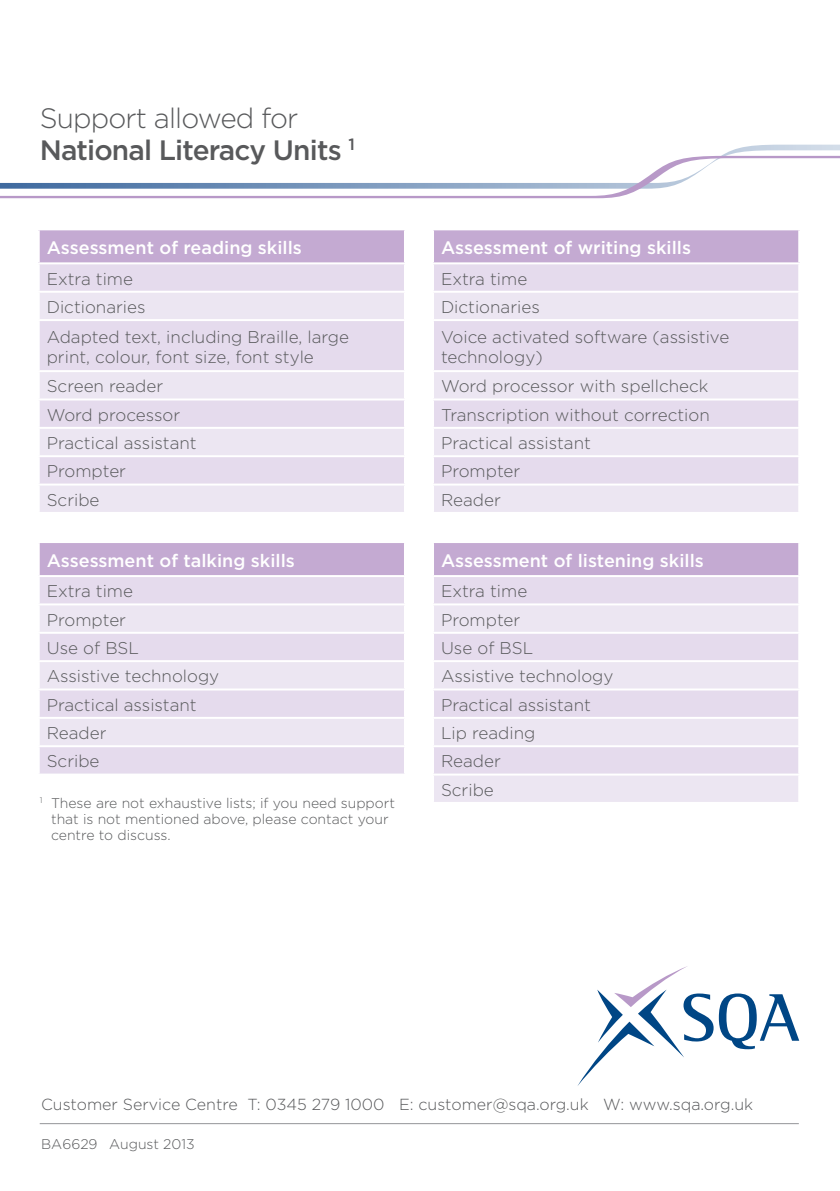
<style>
.page{position:relative;width:840px;height:1191px;background:#fff}
.page>*{position:absolute;margin:0;border:0;box-sizing:border-box;transform-origin:0 0}
.t1{font:500 28px/32px "Gotham";letter-spacing:-.03em;color:#58595b}
.t2{font:500 18px "Gotham";color:#fff}
.t3{font:300 17px/28.4px "Gotham";color:#58595b}
.t4{font:300 16px "Gotham";color:#58595b}
.t5{font:300 14px/16px "Gotham";color:#58595b}
.s1{font-weight:300}
</style>
<div class="page">
<div style="left:39px;top:229px;width:366px;height:34px;background:#c4aad2"></div>
<svg style="left:40px;top:264px;width:364px;height:27px;background:#e5dbed"></svg>
<svg style="left:40px;top:293px;width:364px;height:219px;background:#e8e0ef"></svg>
<hr style="left:38px;top:228px;width:368px;height:2px;background:#fff">
<hr style="left:38px;top:230px;width:2px;height:32px;background:#fff">
<hr style="left:404px;top:230px;width:2px;height:32px;background:#fff">
<hr style="left:38px;top:262px;width:368px;height:2px;background:#fff">
<hr style="left:38px;top:319px;width:368px;height:2px;background:#fff">
<hr style="left:38px;top:370px;width:368px;height:2px;background:#fff">
<hr style="left:38px;top:398px;width:368px;height:2px;background:#fff">
<hr style="left:38px;top:427px;width:368px;height:2px;background:#fff">
<hr style="left:38px;top:455px;width:368px;height:2px;background:#fff">
<hr style="left:38px;top:483px;width:368px;height:2px;background:#fff">
<div style="left:39px;top:542px;width:366px;height:34px;background:#c4aad2"></div>
<div style="left:40px;top:577px;width:364px;height:196px;background:#e5dbed"></div>
<svg style="left:40px;top:605px;width:364px;height:140px;background:#e9e1f0"></svg>
<hr style="left:38px;top:541px;width:368px;height:2px;background:#fff">
<hr style="left:38px;top:543px;width:2px;height:32px;background:#fff">
<hr style="left:404px;top:543px;width:2px;height:32px;background:#fff">
<hr style="left:38px;top:575px;width:368px;height:2px;background:#fff">
<hr style="left:38px;top:603px;width:368px;height:2px;background:#fff">
<hr style="left:38px;top:632px;width:368px;height:2px;background:#fff">
<hr style="left:38px;top:660px;width:368px;height:2px;background:#fff">
<hr style="left:38px;top:688px;width:368px;height:2px;background:#fff">
<hr style="left:38px;top:717px;width:368px;height:2px;background:#fff">
<hr style="left:38px;top:745px;width:368px;height:2px;background:#fff">
<div style="left:433px;top:542px;width:365px;height:34px;background:#c4aad2"></div>
<div style="left:434px;top:577px;width:363px;height:26px;background:#e5dbed"></div>
<svg style="left:434px;top:605px;width:363px;height:197px;background:#e9e1f0"></svg>
<hr style="left:432px;top:541px;width:367px;height:2px;background:#fff">
<hr style="left:432px;top:543px;width:2px;height:32px;background:#fff">
<hr style="left:797px;top:543px;width:2px;height:32px;background:#fff">
<hr style="left:432px;top:575px;width:367px;height:2px;background:#fff">
<hr style="left:432px;top:632px;width:367px;height:2px;background:#fff">
<hr style="left:432px;top:660px;width:367px;height:2px;background:#fff">
<hr style="left:432px;top:688px;width:367px;height:2px;background:#fff">
<hr style="left:432px;top:717px;width:367px;height:2px;background:#fff">
<hr style="left:432px;top:745px;width:367px;height:2px;background:#fff">
<hr style="left:432px;top:773px;width:367px;height:2px;background:#fff">
<div style="left:433px;top:229px;width:365px;height:34px;background:#c4aad2"></div>
<svg style="left:434px;top:264px;width:363px;height:27px;background:#e5dbed"></svg>
<svg style="left:434px;top:293px;width:363px;height:219px;background:#e8e0ef"></svg>
<hr style="left:432px;top:228px;width:367px;height:2px;background:#fff">
<hr style="left:432px;top:230px;width:2px;height:32px;background:#fff">
<hr style="left:797px;top:230px;width:2px;height:32px;background:#fff">
<hr style="left:432px;top:262px;width:367px;height:2px;background:#fff">
<hr style="left:432px;top:319px;width:367px;height:2px;background:#fff">
<hr style="left:432px;top:370px;width:367px;height:2px;background:#fff">
<hr style="left:432px;top:398px;width:367px;height:2px;background:#fff">
<hr style="left:432px;top:427px;width:367px;height:2px;background:#fff">
<hr style="left:432px;top:455px;width:367px;height:2px;background:#fff">
<hr style="left:432px;top:483px;width:367px;height:2px;background:#fff">
<hr style="left:40px;top:1123px;width:758px;height:1px;background:#939598">
<svg style="left:577px;top:966px;width:221px;height:120px"></svg>
<svg style="left:0;top:145px;width:839px;height:53px"></svg>
<h1 class="t1" style="left:40px;top:101px;width:316px"><span class="s1">Support allowed for<br></span>National Literacy Units <sup>1</sup></h1>
<p class="t2" style="left:47px;top:237px;width:256px">Assessment of reading skills</p>
<p class="t3" style="left:47px;top:264px;width:304px;line-height:29px">Extra time<br>Dictionaries<br>Adapted text, including Braille, large</p>
<p class="t3" style="left:47px;top:342px;width:268px">print, colour, font size, font style<br>Screen reader<br>Word processor<br>Practical assistant<br>Prompter<br>Scribe</p>
<p class="t2" style="left:47px;top:550px;width:249px">Assessment of talking skills</p>
<p class="t3" style="left:47px;top:577px;width:174px">Extra time<br>Prompter<br>Use of BSL<br>Assistive technology<br>Practical assistant<br>Reader<br>Scribe</p>
<p class="t5" style="left:51px;top:795px;width:345px;text-indent:-11px"><sup>1</sup> These are not exhaustive lists; if you need support that is not mentioned above, please contact your centre to discuss.</p>
<p class="t2" style="left:441px;top:237px;width:251px">Assessment of writing skills</p>
<p class="t3" style="left:441px;top:264px;width:289px;line-height:29px">Extra time<br>Dictionaries<br>Voice activated software (assistive</p>
<p class="t3" style="left:441px;top:342px;width:270px">technology)<br>Word processor with spellcheck<br>Transcription without correction<br>Practical assistant<br>Prompter<br>Reader</p>
<p class="t2" style="left:441px;top:550px;width:264px">Assessment of listening skills</p>
<p class="t3" style="left:441px;top:577px;width:174px">Extra time<br>Prompter<br>Use of BSL<br>Assistive technology<br>Practical assistant<br>Lip reading<br>Reader<br>Scribe</p>
<p class="t4" style="left:41px;top:1095px;width:713px">Customer Service Centre T: 0345 279 1000 E: customer@sqa.org.uk W: www.sqa.org.uk</p>
<p class="t5" style="left:41px;top:1136px;width:155px">BA6629 August 2013</p>
</div>
